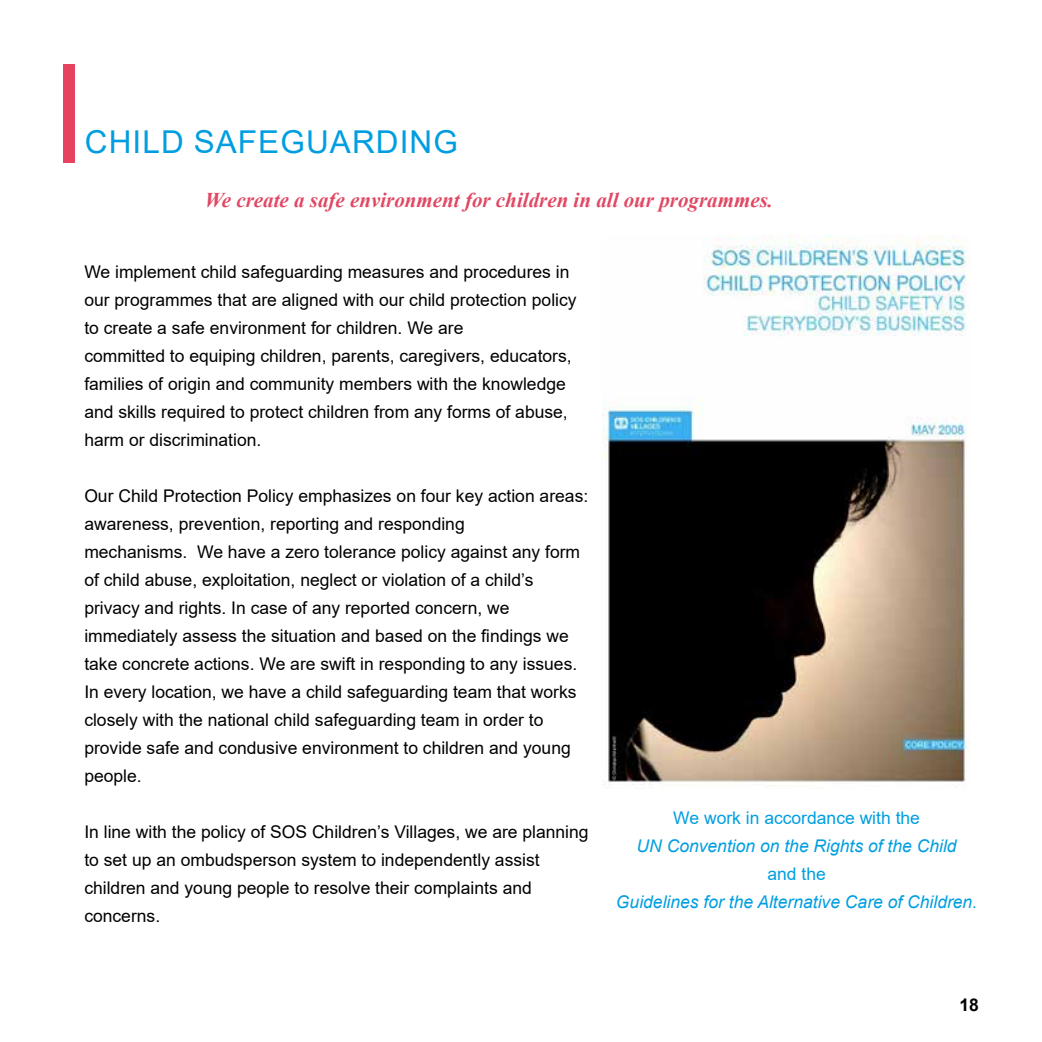
<style>
.page{position:relative;width:1042px;height:1042px;background:#fff}
.page>*{position:absolute;margin:0;border:0;box-sizing:border-box;transform-origin:0 0}
.t1{font:31.5px "Arial";letter-spacing:.035em;color:#009ee0}
.t2{font:italic 700 21px "Times New Roman";color:#e04864}
.t3{font:17.5px/28px "Arial";color:#000}
.t4{font:italic 17.5px "Arial";color:#009ee0}
.t5{font:17.5px "Arial";color:#009ee0}
.t6{font:700 17.5px "Arial";color:#000}
</style>
<div class="page">
<img style="left:603px;top:236px;width:364px;height:552px">
<div style="left:63px;top:64px;width:11px;height:98px;background:#e74361"></div>
<h1 class="t1" style="left:85px;top:120px;width:374px">CHILD SAFEGUARDING</h1>
<p class="t2" style="left:205px;top:185px;width:570px">We create a safe environment for children in all our programmes.</p>
<p class="t3" style="left:84px;top:258px;width:494px">We implement child safeguarding measures and procedures in our programmes that are aligned with our child protection policy to create a safe environment for children. We are<br>committed to equiping children, parents, caregivers, educators, families of origin and community members with the knowledge and skills required to protect children from any forms of abuse, harm or discrimination.</p>
<p class="t3" style="left:84px;top:482px;width:505px">Our Child Protection Policy emphasizes on four key action areas: awareness, prevention, reporting and responding<br>mechanisms. We have a zero tolerance policy against any form of child abuse, exploitation, neglect or violation of a child’s privacy and rights. In case of any reported concern, we immediately assess the situation and based on the findings we take concrete actions. We are swift in responding to any issues.<br>In every location, we have a child safeguarding team that works closely with the national child safeguarding team in order to provide safe and condusive environment to children and young people.</p>
<p class="t3" style="left:84px;top:818px;width:506px">In line with the policy of SOS Children’s Villages, we are planning to set up an ombudsperson system to independently assist children and young people to resolve their complaints and concerns.</p>
<p class="t5" style="left:673px;top:806px;width:248px">We work in accordance with the</p>
<p class="t4" style="left:636px;top:834px;width:322px">UN Convention on the Rights of the Child</p>
<p class="t5" style="left:767px;top:862px;width:60px">and the</p>
<p class="t4" style="left:616px;top:890px;width:363px">Guidelines for the Alternative Care of Children.</p>
<p class="t6" style="left:959px;top:992px;width:21px">18</p>
</div>
